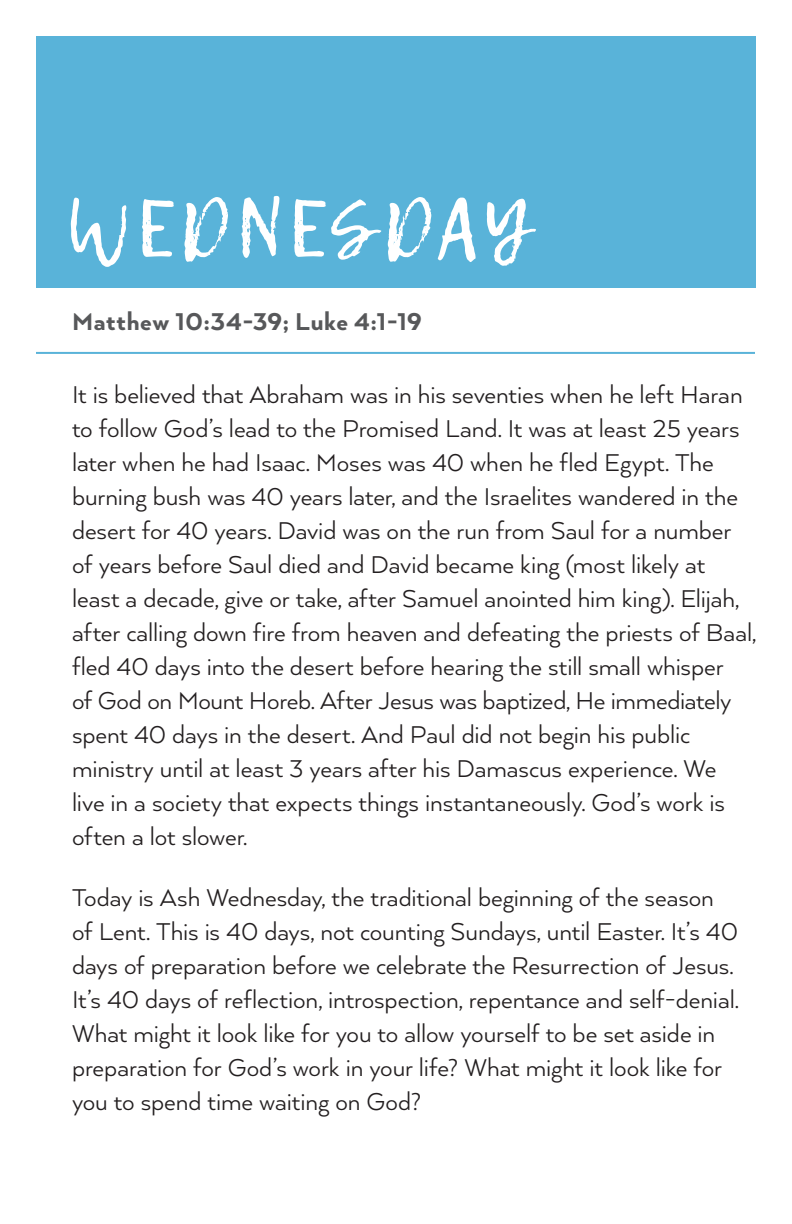
<style>
.page{position:relative;width:792px;height:1224px;background:#fff}
.page>*{position:absolute;margin:0;border:0;box-sizing:border-box;transform-origin:0 0}
.Big_weekday_title{font:80px "Lemon Tuesday";letter-spacing:.06em;color:#fff}
.Body{font:28px/34px "Arquitecta";letter-spacing:-.005em;color:#231f20}
.Weekly_verses{font:800 28px "Arquitecta";letter-spacing:.02em;color:#57585a}
</style>
<div class="page">
<div style="left:36px;top:36px;width:720px;height:252px;background:#59b3d9"></div>
<hr style="left:36px;top:352px;width:719px;height:2px;background:#59b3d9">
<p class="Big_weekday_title" style="left:66px;top:182px;width:465px">WEDNESDAY</p>
<p class="Weekly_verses" style="left:72px;top:304px;width:352px">Matthew 10:34-39; Luke 4:1-19</p>
<p class="Body" style="left:72px;top:376px;width:686px">It is believed that Abraham was in his seventies when he left Haran to follow God’s lead to the Promised Land. It was at least 25 years later when he had Isaac. Moses was 40 when he fled Egypt. The burning bush was 40 years later, and the Israelites wandered in the desert for 40 years. David was on the run from Saul for a number of years before Saul died and David became king (most likely at least a decade, give or take, after Samuel anointed him king). Elijah, after calling down fire from heaven and defeating the priests of Baal, fled 40 days into the desert before hearing the still small whisper<br>of God on Mount Horeb. After Jesus was baptized, He immediately spent 40 days in the desert. And Paul did not begin his public ministry until at least 3 years after his Damascus experience. We live in a society that expects things instantaneously. God’s work is often a lot slower.</p>
<p class="Body" style="left:72px;top:879px;width:668px">Today is Ash Wednesday, the traditional beginning of the season of Lent. This is 40 days, not counting Sundays, until Easter. It’s 40 days of preparation before we celebrate the Resurrection of Jesus.<br>It’s 40 days of reflection, introspection, repentance and self-denial.<br>What might it look like for you to allow yourself to be set aside in preparation for God’s work in your life? What might it look like for you to spend time waiting on God?</p>
</div>
